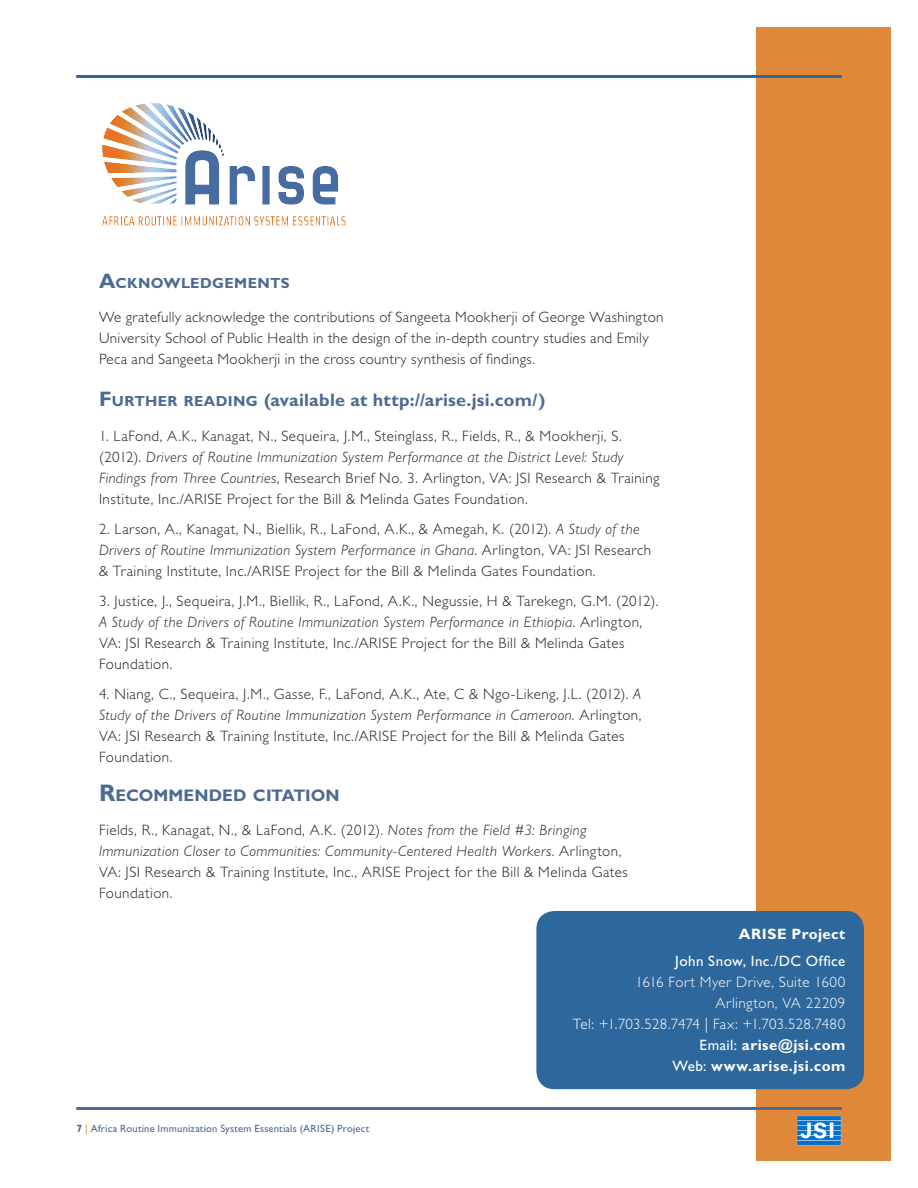
<style>
.page{position:relative;width:918px;height:1188px;background:#fff}
.page>*{position:absolute;margin:0;border:0;box-sizing:border-box;transform-origin:0 0}
.largeSubhead__gry_bl{font:700 18px "Gill Sans Std";letter-spacing:.015em;color:#4d6a92}
.t1{font:700 16.8px "Gill Sans Std";color:#4d6a92}
.t2{font:300 15px/21px "Gill Sans Std";letter-spacing:.03em;color:#231f20}
.Contact{font:700 15px/21px "Gill Sans Std";letter-spacing:.03em;color:#fff;text-align:right}
.Contact-2{font:300 15px "Gill Sans Std";letter-spacing:.025em;color:#fff}
.Contact-3{font:300 15px "Gill Sans Std";letter-spacing:.005em;color:#fff}
.Contact-4{font:15px "Gill Sans Std";letter-spacing:.03em;color:#fff}
.largeSubhead__gry_bl-2{font:700 14.7px "Gill Sans Std";letter-spacing:.025em;color:#4d6a92}
.t3{font:10.5px "Gill Sans Std";letter-spacing:.02em;color:#4d6a92}
.s1{font-size:21px}
.s2{font-size:14.7px}
.s3{font-style:italic}
.s4{font-size:24px}
.s5{font-weight:700}
.s6{color:#e08839}
.s7{font-weight:400}
</style>
<div class="page">
<div style="left:756px;top:27px;width:134px;height:1133px;background:#e08839"></div>
<img style="left:797px;top:1115px;width:44px;height:30px">
<hr style="left:76px;top:1107px;width:766px;height:3px;background:#4d6a92">
<hr style="left:76px;top:75px;width:766px;height:3px;background:#2e679b">
<img style="left:102px;top:103px;width:244px;height:123px">
<div style="left:536px;top:911px;width:328px;height:178px;background:#2e679b;border-radius:18px"></div>
<p class="largeSubhead__gry_bl-2" style="left:99px;top:274px;width:192px"><span class="s1">A</span>CKNOWLEDGEMENTS</p>
<p class="t2" style="left:99px;top:307px;width:566px">We gratefully acknowledge the contributions of Sangeeta Mookherji of George Washington<br>University School of Public Health in the design of the in-depth country studies and Emily<br>Peca and Sangeeta Mookherji in the cross country synthesis of findings.</p>
<p class="largeSubhead__gry_bl" style="left:99px;top:390px;width:448px"><span class="s1">F</span> <span class="s2">URTH ER READING</span> (available at http://arise.jsi.com/)</p>
<p class="t2" style="left:99px;top:426px;width:562px">1. LaFond, A.K., Kanagat, N., Sequeira, J.M., Steinglass, R., Fields, R., &amp; Mookherji, S. (2012). <span class="s3">Drivers of Routine Immunization System Performance at the District Level: Study Findings from Three Countries</span>, Research Brief No. 3. Arlington, VA: JSI Research &amp; Training Institute, Inc./ARISE Project for the Bill &amp; Melinda Gates Foundation.</p>
<p class="t2" style="left:99px;top:519px;width:554px">2. Larson, A., Kanagat, N., Biellik, R., LaFond, A.K., &amp; Amegah, K. (2012). <span class="s3">A Study of the<br>Drivers of Routine Immunization System Performance in Ghana</span>. Arlington, VA: JSI Research &amp; Training Institute, Inc./ARISE Project for the Bill &amp; Melinda Gates Foundation.</p>
<p class="t2" style="left:99px;top:591px;width:561px">3. Justice, J., Sequeira, J.M., Biellik, R., LaFond, A.K., Negussie, H &amp; Tarekegn, G.M. (2012).<br><span class="s3">A Study of the Drivers of Routine Immunization System Performance in Ethiopia</span>. Arlington, VA: JSI Research &amp; Training Institute, Inc./ARISE Project for the Bill &amp; Melinda Gates Foundation.</p>
<p class="t2" style="left:99px;top:684px;width:544px">4. Niang, C., Sequeira, J.M., Gasse, F., LaFond, A.K., Ate, C &amp; Ngo-Likeng, J.L. (2012). <span class="s3">A Study of the Drivers of Routine Immunization System Performance in Cameroon.</span> Arlington, VA: JSI Research &amp; Training Institute, Inc./ARISE Project for the Bill &amp; Melinda Gates Foundation.</p>
<p class="t1" style="left:99px;top:785px;width:242px"><span class="s4">R</span>ECOMMENDED CITATION</p>
<p class="t2" style="left:99px;top:820px;width:530px">Fields, R., Kanagat, N., &amp; LaFond, A.K. (2012). <span class="s3">Notes from the Field #3: Bringing Immunization Closer to Communities: Community-Centered Health Workers</span>. Arlington, VA: JSI Research &amp; Training Institute, Inc., ARISE Project for the Bill &amp; Melinda Gates Foundation.</p>
<p class="t3" style="left:76px;top:1122px;width:294px"><span class="s5">7</span> <span class="s6">|</span> Africa Routine Immunization System Essentials (ARISE) Project</p>
<p class="Contact" style="left:739px;top:924px;width:108px">ARISE Project</p>
<p class="Contact-4" style="left:675px;top:953px;width:172px">John Snow, Inc./DC Office</p>
<p class="Contact-2" style="left:636px;top:974px;width:211px">1616 Fort Myer Drive, Suite 1600</p>
<p class="Contact-2" style="left:716px;top:995px;width:131px">Arlington, VA 22209</p>
<p class="Contact-3" style="left:573px;top:1016px;width:274px">Tel: +1.703.528.7474 | Fax: +1.703.528.7480</p>
<p class="Contact" style="left:672px;top:1035px;width:175px"><span class="s7">Email:</span> arise@jsi.com<br><span class="s7">Web:</span> www.arise.jsi.com</p>
</div>
